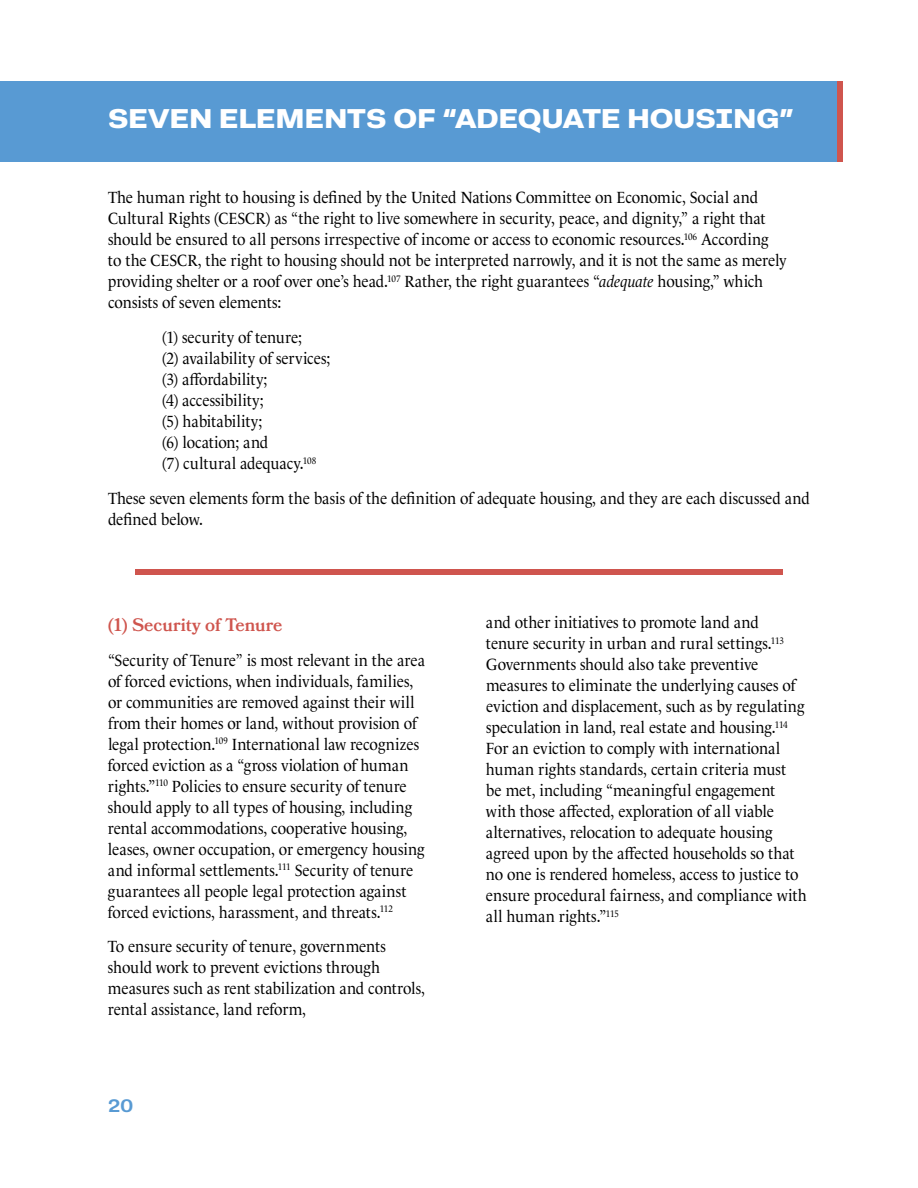
<style>
.page{position:relative;width:918px;height:1188px;background:#fff}
.page>*{position:absolute;margin:0;border:0;box-sizing:border-box;transform-origin:0 0}
.t1{font:700 27px "Campaign";letter-spacing:.005em;color:#fff}
.t2{font:600 18px "Bookmania";color:#cf554e}
.t3{font:500 18px "Campaign";color:#589ad3}
.t4{font:16.5px/21px "Le Monde Livre Std";color:#000;scale:.92 1}
.s1{font-style:italic}
</style>
<div class="page">
<div style="left:0;top:81px;width:837px;height:81px;background:#589ad3"></div>
<div style="left:837px;top:81px;width:5px;height:81px;background:#cf554e"></div>
<div style="left:135px;top:569px;width:648px;height:6px;background:#cf554e"></div>
<h1 class="t1" style="left:108px;top:103px;width:686px">SEVEN ELEMENTS OF “ADEQUATE HOUSING”</h1>
<p class="t4" style="left:108px;top:187px;width:739px">The human right to housing is defined by the United Nations Committee on Economic, Social and Cultural Rights (CESCR) as “the right to live somewhere in security, peace, and dignity,” a right that should be ensured to all persons irrespective of income or access to economic resources.<sup>106</sup> According<br>to the CESCR, the right to housing should not be interpreted narrowly, and it is not the same as merely providing shelter or a roof over one’s head.<sup>107</sup> Rather, the right guarantees “<span class="s1">adequate</span> housing,” which consists of seven elements:</p>
<p class="t4" style="left:162px;top:326px;width:184px">(1) security of tenure;<br>(2) availability of services; (3) affordability;<br>(4) accessibility;<br>(5) habitability;<br>(6) location; and<br>(7) cultural adequacy.<sup>108</sup></p>
<p class="t4" style="left:108px;top:488px;width:764px">These seven elements form the basis of the definition of adequate housing, and they are each discussed and defined below.</p>
<p class="t2" style="left:108px;top:615px;width:176px">(1) Security of Tenure</p>
<p class="t4" style="left:108px;top:650px;width:346px">“Security of Tenure” is most relevant in the area of forced evictions, when individuals, families, or communities are removed against their will from their homes or land, without provision of legal protection.<sup>109</sup> International law recognizes forced eviction as a “gross violation of human rights.”<sup>110</sup> Policies to ensure security of tenure should apply to all types of housing, including rental accommodations, cooperative housing, leases, owner occupation, or emergency housing and informal settlements.<sup>111</sup> Security of tenure guarantees all people legal protection against forced evictions, harassment, and threats.<sup>112</sup></p>
<p class="t4" style="left:108px;top:936px;width:346px">To ensure security of tenure, governments should work to prevent evictions through measures such as rent stabilization and controls, rental assistance, land reform,</p>
<p class="t3" style="left:108px;top:1095px;width:27px">20</p>
<p class="t4" style="left:486px;top:612px;width:350px">and other initiatives to promote land and<br>tenure security in urban and rural settings.<sup>113<br></sup>Governments should also take preventive measures to eliminate the underlying causes of eviction and displacement, such as by regulating speculation in land, real estate and housing.<sup>114<br></sup>For an eviction to comply with international human rights standards, certain criteria must<br>be met, including “meaningful engagement with those affected, exploration of all viable alternatives, relocation to adequate housing agreed upon by the affected households so that no one is rendered homeless, access to justice to ensure procedural fairness, and compliance with all human rights.”<sup>115</sup></p>
</div>
